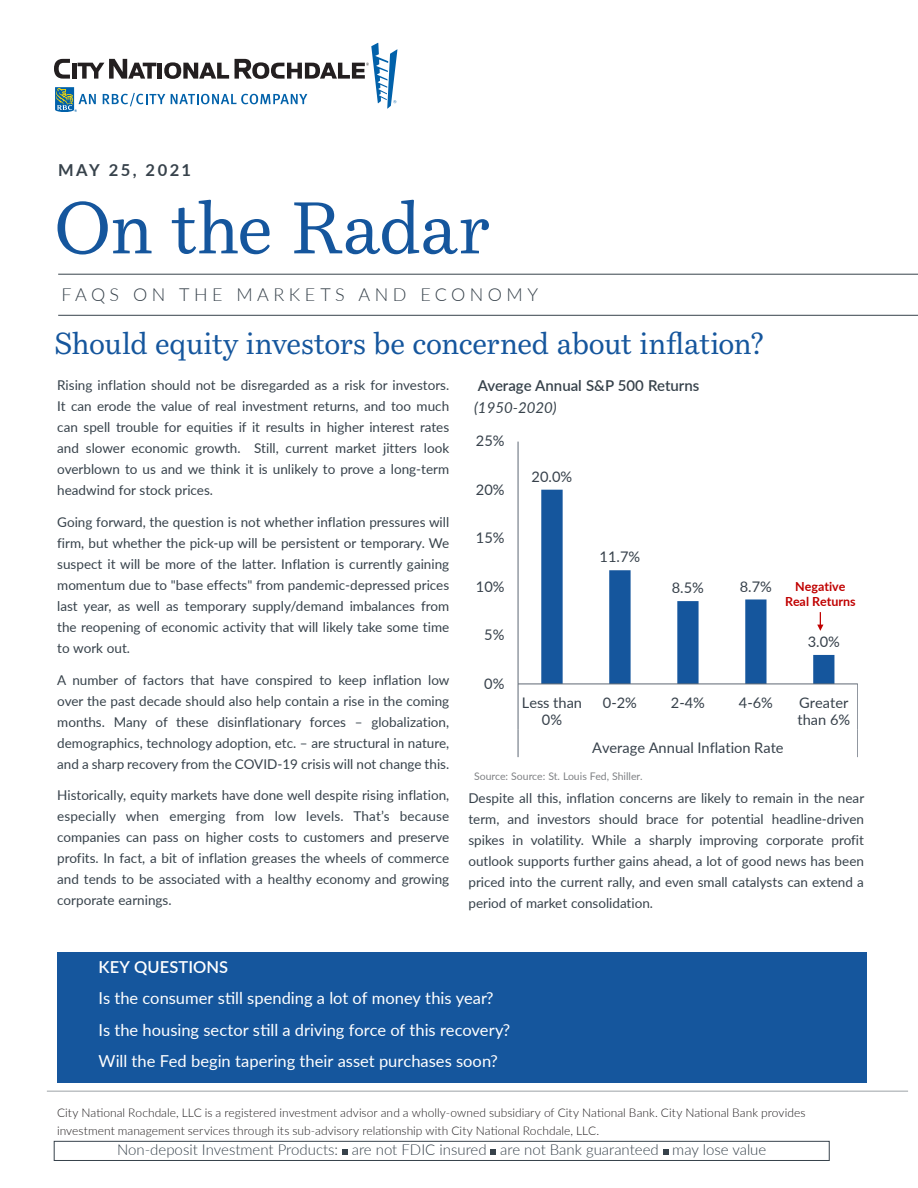
<style>
.page{position:relative;width:918px;height:1188px;background:#fff}
.page>*{position:absolute;margin:0;border:0;box-sizing:border-box;transform-origin:0 0}
.Intro_Paragraph{font:72px "Bressay";letter-spacing:-.01em;color:#15569d}
.Intro_Paragraph-2{font:30px "Bressay";letter-spacing:-.005em;color:#15569d}
.Intro_Paragraph-3{font:300 18px "Lato";letter-spacing:.245em;color:#37424b}
.t1{font:16.5px "Lato";color:#fff}
.t2{font:600 16.5px "Lato";letter-spacing:.005em;color:#fff}
.t3{font:700 16.5px "Lato";letter-spacing:.145em;color:#37424b}
.t4{font:300 15px "Lato";color:#37424b}
.Letter_Body{font:600 15px "Lato";color:#37424b}
.Letter_Body-2{font:italic 15px "Lato";color:#37424b}
.t5{font:14.55px/17.5px "Lato";color:#37414b;text-align:center}
.t6{font:13.5px/21px "Lato";color:#37424b;text-align:justify}
.t7{font:700 12.45px/15px "Lato";letter-spacing:-.005em;color:#c00000;text-align:center}
.Body{font:300 12px/18px "Lato";letter-spacing:.005em;color:#231f20}
.Letter_Body-3{font:10.5px "Lato";color:#808285}
</style>
<div class="page">
<div style="left:57px;top:953px;width:810px;height:130px;background:#15569d"></div>
<svg style="left:342px;top:1150px;width:6px;height:5px"></svg>
<svg style="left:491px;top:1149px;width:5px;height:6px"></svg>
<svg style="left:663px;top:1149px;width:5px;height:6px"></svg>
<div style="left:54px;top:1141px;width:775px;height:20px;border:1px solid #37424b"></div>
<svg style="left:541px;top:490px;width:293px;height:194px"></svg>
<hr style="left:518px;top:442px;width:1px;height:242px;background:#5e6874">
<hr style="left:518px;top:684px;width:340px;height:1px;background:#5e6874">
<hr style="left:518px;top:684px;width:1px;height:45px;background:#5e6874">
<hr style="left:857px;top:684px;width:1px;height:45px;background:#5e6874">
<svg style="left:518px;top:729px;width:1px;height:28px"></svg>
<svg style="left:857px;top:729px;width:1px;height:28px"></svg>
<svg style="left:817px;top:612px;width:6px;height:19px"></svg>
<hr style="left:58px;top:315px;width:860px;height:1px;background:#37424b">
<hr style="left:58px;top:274px;width:860px;height:1px;background:#37424b">
<hr style="left:47px;top:1091px;width:861px;height:1px;background:#37424b">
<svg style="left:54px;top:43px;width:343px;height:68px"></svg>
<p class="t3" style="left:58px;top:158px;width:134px">MAY 25, 2021</p>
<p class="Intro_Paragraph" style="left:54px;top:184px;width:438px">On the Radar</p>
<p class="Intro_Paragraph-3" style="left:62px;top:282px;width:478px">FAQS ON THE MARKETS AND ECONOMY</p>
<p class="Intro_Paragraph-2" style="left:54px;top:325px;width:712px">Should equity investors be concerned about inflation?</p>
<p class="t6" style="left:57px;top:374px;width:394px">Rising inflation should not be disregarded as a risk for investors.<br>It can erode the value of real investment returns, and too much can spell trouble for equities if it results in higher interest rates and slower economic growth. Still, current market jitters look overblown to us and we think it is unlikely to prove a long-term headwind for stock prices.</p>
<p class="t6" style="left:57px;top:511px;width:394px">Going forward, the question is not whether inflation pressures will firm, but whether the pick-up will be persistent or temporary. We suspect it will be more of the latter. Inflation is currently gaining momentum due to "base effects" from pandemic-depressed prices last year, as well as temporary supply/demand imbalances from the reopening of economic activity that will likely take some time to work out.</p>
<p class="t6" style="left:57px;top:669px;width:394px">A number of factors that have conspired to keep inflation low over the past decade should also help contain a rise in the coming months. Many of these disinflationary forces – globalization, demographics, technology adoption, etc. – are structural in nature, and a sharp recovery from the COVID-19 crisis will not change this.</p>
<p class="t6" style="left:57px;top:784px;width:394px">Historically, equity markets have done well despite rising inflation, especially when emerging from low levels. That’s because companies can pass on higher costs to customers and preserve profits. In fact, a bit of inflation greases the wheels of commerce and tends to be associated with a healthy economy and growing corporate earnings.</p>
<p class="t6" style="left:468px;top:787px;width:397px">Despite all this, inflation concerns are likely to remain in the near term, and investors should brace for potential headline-driven spikes in volatility. While a sharply improving corporate profit outlook supports further gains ahead, a lot of good news has been priced into the current rally, and even small catalysts can extend a period of market consolidation.</p>
<p class="Letter_Body" style="left:478px;top:375px;width:223px">Average Annual S&amp;P 500 Returns</p>
<p class="Letter_Body-2" style="left:474px;top:396px;width:84px">(1950-2020)</p>
<p class="t5" style="left:476px;top:432px;width:30px">25%</p>
<p class="t5" style="left:532px;top:467px;width:42px">20.0%</p>
<p class="t5" style="left:476px;top:480px;width:30px">20%</p>
<p class="t5" style="left:476px;top:529px;width:30px">15%</p>
<p class="t5" style="left:600px;top:548px;width:42px">11.7%</p>
<p class="t5" style="left:672px;top:579px;width:34px">8.5%</p>
<p class="t5" style="left:740px;top:577px;width:34px">8.7%</p>
<p class="t5" style="left:476px;top:577px;width:30px">10%</p>
<p class="t7" style="left:785px;top:578px;width:72px">Negative<br>Real Returns</p>
<p class="t5" style="left:484px;top:626px;width:22px">5%</p>
<p class="t5" style="left:808px;top:632px;width:34px">3.0%</p>
<p class="t5" style="left:484px;top:674px;width:22px">0%</p>
<p class="t5" style="left:522px;top:693px;width:62px">Less than<br>0%</p>
<p class="t5" style="left:603px;top:693px;width:36px">0-2%</p>
<p class="t5" style="left:671px;top:693px;width:36px">2-4%</p>
<p class="t5" style="left:739px;top:693px;width:36px">4-6%</p>
<p class="t5" style="left:798px;top:693px;width:54px;text-align:left">Greater than 6%</p>
<p class="t5" style="left:592px;top:739px;width:193px">Average Annual Inflation Rate</p>
<p class="Letter_Body-3" style="left:474px;top:768px;width:170px">Source: Source: St. Louis Fed, Shiller.</p>
<p class="t2" style="left:98px;top:955px;width:131px">KEY QUESTIONS</p>
<p class="t1" style="left:98px;top:987px;width:396px">Is the consumer still spending a lot of money this year?</p>
<p class="t1" style="left:98px;top:1018px;width:413px">Is the housing sector still a driving force of this recovery?</p>
<p class="t1" style="left:98px;top:1050px;width:401px">Will the Fed begin tapering their asset purchases soon?</p>
<p class="Body" style="left:57px;top:1103px;width:750px">City National Rochdale, LLC is a registered investment advisor and a wholly-owned subsidiary of City National Bank. City National Bank provides investment management services through its sub-advisory relationship with City National Rochdale, LLC.</p>
<p class="t4" style="left:117px;top:1140px;width:651px">Non-deposit Investment Products: are not FDIC insured are not Bank guaranteed may lose value</p>
</div>
